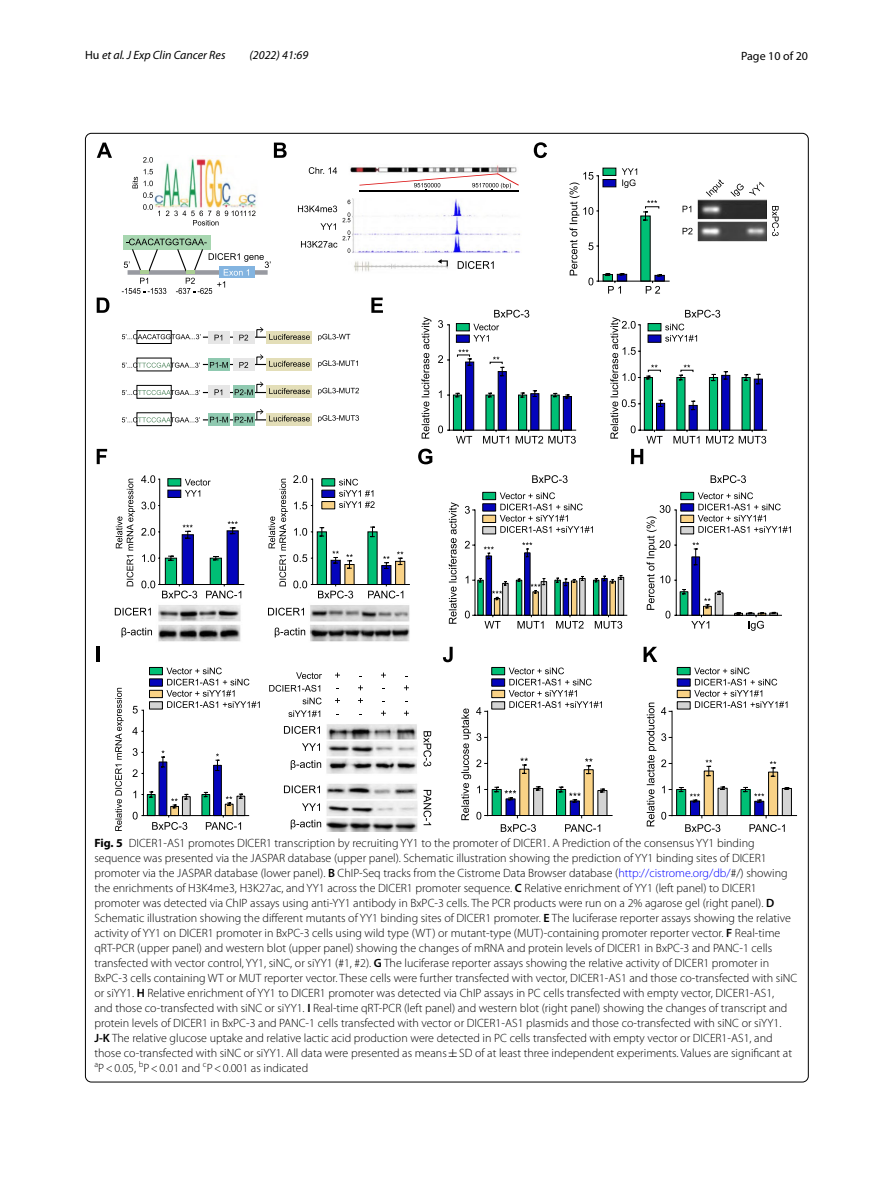
<style>
.page{position:relative;width:893px;height:1187px;background:#fff}
.page>*{position:absolute;margin:0;border:0;box-sizing:border-box;transform-origin:0 0}
.t1{font:300 12px/15px "Myriad Pro";color:#000}
.t2{font:italic 12px "Myriad Pro";color:#000}
.t3{font:12px "Myriad Pro";color:#000}
.s1{font-style:normal}
.s2{font-weight:700}
.s3{font-weight:600}
.s4{color:#00f}
.s5{font-family:"MTSY";font-weight:400}
</style>
<div class="page">
<img style="left:154px;top:156px;width:613px;height:675px">
<svg style="left:711px;top:475px;width:35px;height:8px"></svg>
<svg style="left:647px;top:492px;width:144px;height:138px"></svg>
<svg style="left:115px;top:687px;width:9px;height:143px"></svg>
<svg style="left:132px;top:667px;width:128px;height:162px"></svg>
<svg style="left:423px;top:731px;width:8px;height:35px"></svg>
<svg style="left:423px;top:789px;width:8px;height:36px"></svg>
<svg style="left:97px;top:143px;width:15px;height:15px"></svg>
<svg style="left:97px;top:297px;width:12px;height:16px"></svg>
<svg style="left:97px;top:449px;width:10px;height:15px"></svg>
<hr style="left:97px;top:646px;width:3px;height:16px;background:#000">
<svg style="left:443px;top:646px;width:10px;height:16px"></svg>
<svg style="left:418px;top:448px;width:14px;height:16px"></svg>
<svg style="left:631px;top:449px;width:12px;height:15px"></svg>
<svg style="left:371px;top:297px;width:12px;height:16px"></svg>
<svg style="left:274px;top:143px;width:13px;height:15px"></svg>
<svg style="left:534px;top:142px;width:13px;height:16px"></svg>
<svg style="left:122px;top:334px;width:79px;height:5px"></svg>
<div style="left:137px;top:330px;width:35px;height:14px;border:1px solid #000"></div>
<hr style="left:203px;top:336px;width:65px;height:2px;background:#000">
<div style="left:267px;top:331px;width:45px;height:12px;background:#e3deb8"></div>
<svg style="left:269px;top:334px;width:41px;height:6px"></svg>
<div style="left:233px;top:331px;width:21px;height:12px;background:#e6e6e6"></div>
<svg style="left:239px;top:334px;width:9px;height:6px"></svg>
<div style="left:208px;top:331px;width:21px;height:12px;background:#e6e6e6"></div>
<svg style="left:215px;top:334px;width:7px;height:6px"></svg>
<svg style="left:256px;top:327px;width:7px;height:11px"></svg>
<svg style="left:318px;top:334px;width:32px;height:7px"></svg>
<hr style="left:203px;top:364px;width:65px;height:1px;background:#000">
<div style="left:267px;top:358px;width:45px;height:12px;background:#e3deb8"></div>
<svg style="left:269px;top:361px;width:41px;height:6px"></svg>
<div style="left:233px;top:358px;width:21px;height:12px;background:#e6e6e6"></div>
<svg style="left:239px;top:362px;width:9px;height:6px"></svg>
<div style="left:208px;top:358px;width:21px;height:12px;background:#8fc9b0"></div>
<svg style="left:210px;top:362px;width:18px;height:6px"></svg>
<svg style="left:256px;top:354px;width:7px;height:10px"></svg>
<svg style="left:122px;top:362px;width:78px;height:6px"></svg>
<svg style="left:318px;top:360px;width:40px;height:7px"></svg>
<hr style="left:203px;top:392px;width:65px;height:1px;background:#000">
<svg style="left:122px;top:390px;width:78px;height:5px"></svg>
<div style="left:137px;top:385px;width:35px;height:13px;border:1px solid #000"></div>
<div style="left:267px;top:385px;width:45px;height:13px;background:#e3deb8"></div>
<svg style="left:269px;top:388px;width:41px;height:6px"></svg>
<svg style="left:233px;top:385px;width:21px;height:13px"></svg>
<div style="left:208px;top:385px;width:21px;height:13px;background:#e6e6e6"></div>
<svg style="left:215px;top:389px;width:7px;height:6px"></svg>
<svg style="left:235px;top:381px;width:28px;height:14px"></svg>
<svg style="left:318px;top:388px;width:41px;height:7px"></svg>
<svg style="left:122px;top:417px;width:78px;height:5px"></svg>
<div style="left:137px;top:412px;width:35px;height:14px;border:1px solid #000"></div>
<hr style="left:203px;top:419px;width:65px;height:1px;background:#000">
<svg style="left:267px;top:413px;width:45px;height:12px"></svg>
<svg style="left:269px;top:415px;width:41px;height:6px"></svg>
<svg style="left:233px;top:413px;width:21px;height:12px"></svg>
<div style="left:208px;top:413px;width:21px;height:12px;background:#8fc9b0"></div>
<svg style="left:210px;top:416px;width:18px;height:6px"></svg>
<svg style="left:235px;top:409px;width:28px;height:13px"></svg>
<svg style="left:318px;top:415px;width:41px;height:7px"></svg>
<svg style="left:143px;top:204px;width:17px;height:12px"></svg>
<svg style="left:143px;top:157px;width:10px;height:6px"></svg>
<svg style="left:132px;top:169px;width:21px;height:29px"></svg>
<svg style="left:166px;top:210px;width:89px;height:15px"></svg>
<div style="left:123px;top:235px;width:88px;height:14px;background:#a7d6b0"></div>
<svg style="left:122px;top:238px;width:149px;height:56px"></svg>
<svg style="left:458px;top:261px;width:36px;height:8px"></svg>
<hr style="left:359px;top:190px;width:160px;height:1px;background:#000">
<svg style="left:309px;top:167px;width:28px;height:7px"></svg>
<svg style="left:298px;top:200px;width:52px;height:53px"></svg>
<svg style="left:438px;top:259px;width:4px;height:5px"></svg>
<svg style="left:359px;top:173px;width:160px;height:17px"></svg>
<svg style="left:275px;top:627px;width:30px;height:10px"></svg>
<svg style="left:268px;top:607px;width:36px;height:8px"></svg>
<svg style="left:269px;top:475px;width:142px;height:123px"></svg>
<svg style="left:461px;top:667px;width:152px;height:164px"></svg>
<svg style="left:644px;top:646px;width:153px;height:186px"></svg>
<svg style="left:706px;top:179px;width:18px;height:18px"></svg>
<svg style="left:730px;top:182px;width:34px;height:15px"></svg>
<svg style="left:683px;top:206px;width:8px;height:6px"></svg>
<svg style="left:683px;top:228px;width:9px;height:6px"></svg>
<svg style="left:772px;top:206px;width:7px;height:30px"></svg>
<svg style="left:569px;top:168px;width:101px;height:125px"></svg>
<svg style="left:449px;top:502px;width:10px;height:121px"></svg>
<svg style="left:532px;top:475px;width:36px;height:8px"></svg>
<svg style="left:465px;top:492px;width:163px;height:136px"></svg>
<svg style="left:421px;top:317px;width:10px;height:121px"></svg>
<svg style="left:438px;top:310px;width:139px;height:133px"></svg>
<svg style="left:610px;top:310px;width:158px;height:133px"></svg>
<svg style="left:122px;top:627px;width:30px;height:10px"></svg>
<svg style="left:115px;top:607px;width:36px;height:8px"></svg>
<svg style="left:116px;top:478px;width:19px;height:108px"></svg>
<svg style="left:141px;top:475px;width:104px;height:123px"></svg>
<svg style="left:284px;top:726px;width:36px;height:7px"></svg>
<svg style="left:291px;top:760px;width:30px;height:10px"></svg>
<svg style="left:302px;top:743px;width:18px;height:7px"></svg>
<svg style="left:284px;top:785px;width:36px;height:8px"></svg>
<svg style="left:291px;top:819px;width:30px;height:10px"></svg>
<svg style="left:302px;top:803px;width:18px;height:7px"></svg>
<svg style="left:296px;top:672px;width:26px;height:7px"></svg>
<svg style="left:303px;top:697px;width:19px;height:7px"></svg>
<svg style="left:269px;top:685px;width:51px;height:6px"></svg>
<svg style="left:288px;top:710px;width:32px;height:7px"></svg>
<svg style="left:358px;top:685px;width:5px;height:5px"></svg>
<svg style="left:381px;top:710px;width:5px;height:5px"></svg>
<svg style="left:404px;top:710px;width:5px;height:5px"></svg>
<svg style="left:404px;top:685px;width:5px;height:5px"></svg>
<svg style="left:335px;top:698px;width:5px;height:5px"></svg>
<svg style="left:358px;top:698px;width:5px;height:5px"></svg>
<svg style="left:335px;top:672px;width:5px;height:5px"></svg>
<svg style="left:381px;top:672px;width:5px;height:5px"></svg>
<p class="t2" style="left:85px;top:48px;width:142px"><span class="s1">Hu</span> et al. J Exp Clin Cancer Res</p>
<p class="t2" style="left:250px;top:48px;width:60px">(2022) 41:69</p>
<p class="t3" style="left:741px;top:48px;width:68px">Page 10 of 20</p>
<p class="t1" style="left:94px;top:835px;width:704px"><span class="s2">Fig. 5</span> DICER1-AS1 promotes DICER1 transcription by recruiting YY1 to the promoter of DICER1. A Prediction of the consensus YY1 binding sequence was presented via the JASPAR database (upper panel). Schematic illustration showing the prediction of YY1 binding sites of DICER1 promoter via the JASPAR database (lower panel). <span class="s3">B</span> ChIP-Seq tracks from the Cistrome Data Browser database (<span class="s4">http://cistrome.org/db/</span>#/) showing the enrichments of H3K4me3, H3K27ac, and YY1 across the DICER1 promoter sequence. <span class="s3">C</span> Relative enrichment of YY1 (left panel) to DICER1 promoter was detected via ChIP assays using anti-YY1 antibody in BxPC-3 cells. The PCR products were run on a 2% agarose gel (right panel). <span class="s3">D </span>Schematic illustration showing the different mutants of YY1 binding sites of DICER1 promoter. <span class="s3">E</span> The luciferase reporter assays showing the relative activity of YY1 on DICER1 promoter in BxPC-3 cells using wild type (WT) or mutant-type (MUT)-containing promoter reporter vector. <span class="s3">F</span> Real-time qRT-PCR (upper panel) and western blot (upper panel) showing the changes of mRNA and protein levels of DICER1 in BxPC-3 and PANC-1 cells transfected with vector control, YY1, siNC, or siYY1 (#1, #2). <span class="s3">G</span> The luciferase reporter assays showing the relative activity of DICER1 promoter in BxPC-3 cells containing WT or MUT reporter vector. These cells were further transfected with vector, DICER1-AS1 and those co-transfected with siNC or siYY1. <span class="s3">H</span> Relative enrichment of YY1 to DICER1 promoter was detected via ChIP assays in PC cells transfected with empty vector, DICER1-AS1,<br>and those co-transfected with siNC or siYY1. <span class="s3">I</span> Real-time qRT-PCR (left panel) and western blot (right panel) showing the changes of transcript and protein levels of DICER1 in BxPC-3 and PANC-1 cells transfected with vector or DICER1-AS1 plasmids and those co-transfected with siNC or siYY1.<br><span class="s3">J-K</span> The relative glucose uptake and relative lactic acid production were detected in PC cells transfected with empty vector or DICER1-AS1, and those co-transfected with siNC or siYY1. All data were presented as means<span class="s5">±</span>SD of at least three independent experiments. Values are significant at <sup>a</sup>P&lt;0.05, <sup>b</sup>P&lt;0.01 and <sup>c</sup>P&lt;0.001 as indicated</p>
</div>
